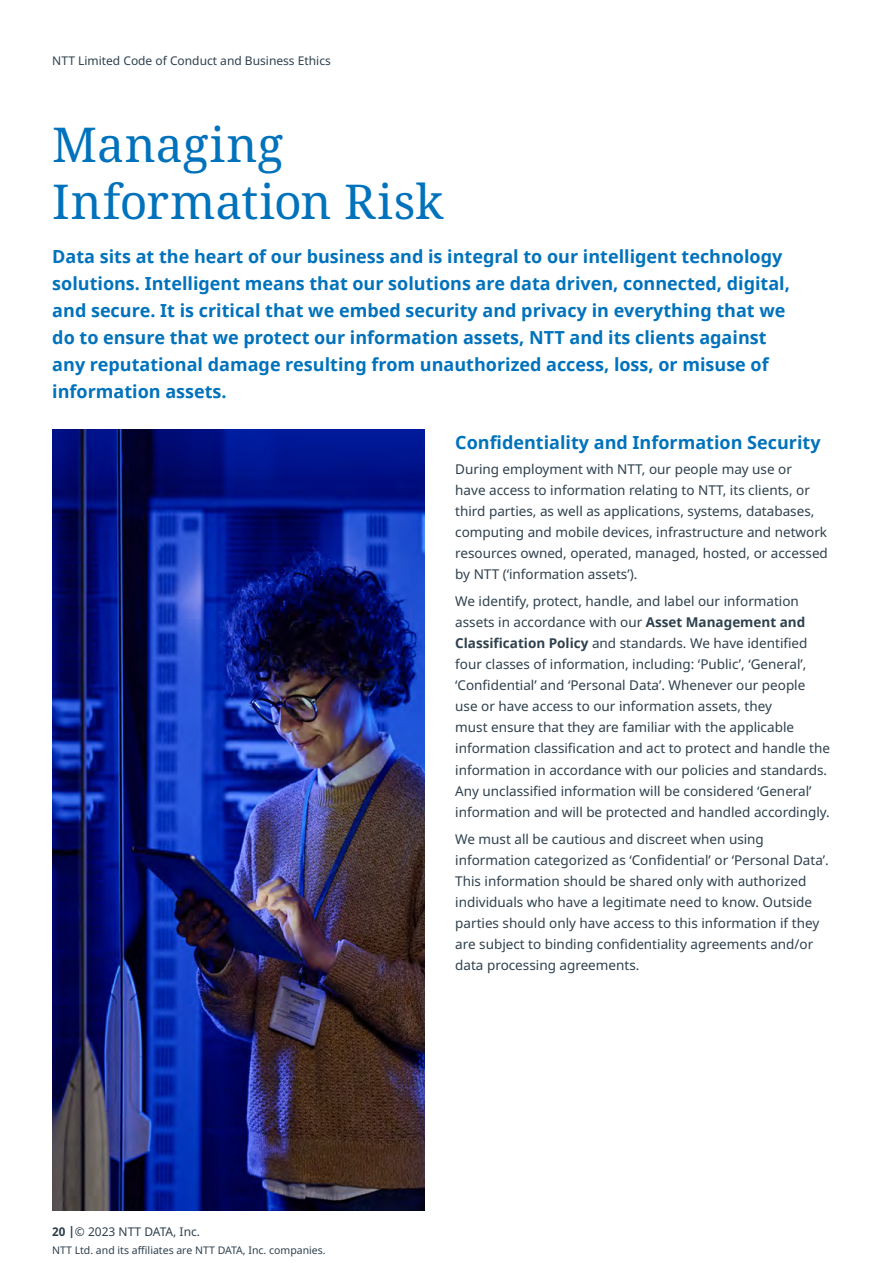
<style>
.page{position:relative;width:893px;height:1263px;background:#fff}
.page>*{position:absolute;margin:0;border:0;box-sizing:border-box;transform-origin:0 0}
.t1{font:48px/57px "Noto Serif";letter-spacing:.005em;color:#0072bc}
.t2{font:700 18px/27px "Noto Sans";color:#0072bc}
.t3{font:13.5px/21px "Noto Sans";color:#2e404d}
.t4{font:12px "Noto Sans";color:#2e404d}
.t5{font:10.5px "Noto Sans";color:#2e404d}
.s1{font-weight:700}
</style>
<div class="page">
<img style="left:52px;top:429px;width:372px;height:781px">
<p class="t4" style="left:52px;top:52px;width:280px">NTT Limited Code of Conduct and Business Ethics</p>
<h1 class="t1" style="left:52px;top:118px;width:393px">Managing<br>Information Risk</h1>
<p class="t2" style="left:52px;top:243px;width:739px">Data sits at the heart of our business and is integral to our intelligent technology solutions. Intelligent means that our solutions are data driven, connected, digital, and secure. It is critical that we embed security and privacy in everything that we do to ensure that we protect our information assets, NTT and its clients against any reputational damage resulting from unauthorized access, loss, or misuse of information assets.</p>
<h2 class="t2" style="left:455px;top:429px;width:367px">Confidentiality and Information Security</h2>
<p class="t3" style="left:455px;top:459px;width:374px">During employment with NTT, our people may use or<br>have access to information relating to NTT, its clients, or third parties, as well as applications, systems, databases, computing and mobile devices, infrastructure and network resources owned, operated, managed, hosted, or accessed by NTT (‘information assets’).</p>
<p class="t3" style="left:455px;top:591px;width:376px">We identify, protect, handle, and label our information assets in accordance with our <span class="s1">Asset Management and Classification Policy</span> and standards. We have identified four classes of information, including: ‘Public’, ‘General’, ‘Confidential’ and ‘Personal Data’. Whenever our people use or have access to our information assets, they<br>must ensure that they are familiar with the applicable information classification and act to protect and handle the information in accordance with our policies and standards.<br>Any unclassified information will be considered ‘General’ information and will be protected and handled accordingly.</p>
<p class="t3" style="left:455px;top:829px;width:375px">We must all be cautious and discreet when using information categorized as ‘Confidential’ or ‘Personal Data’.<br>This information should be shared only with authorized individuals who have a legitimate need to know. Outside parties should only have access to this information if they are subject to binding confidentiality agreements and/or data processing agreements.</p>
<p class="t4" style="left:52px;top:1223px;width:149px"><span class="s1">20 |</span>© 2023 NTT DATA, Inc.</p>
<p class="t5" style="left:52px;top:1243px;width:275px">NTT Ltd. and its affiliates are NTT DATA, Inc. companies.</p>
</div>
